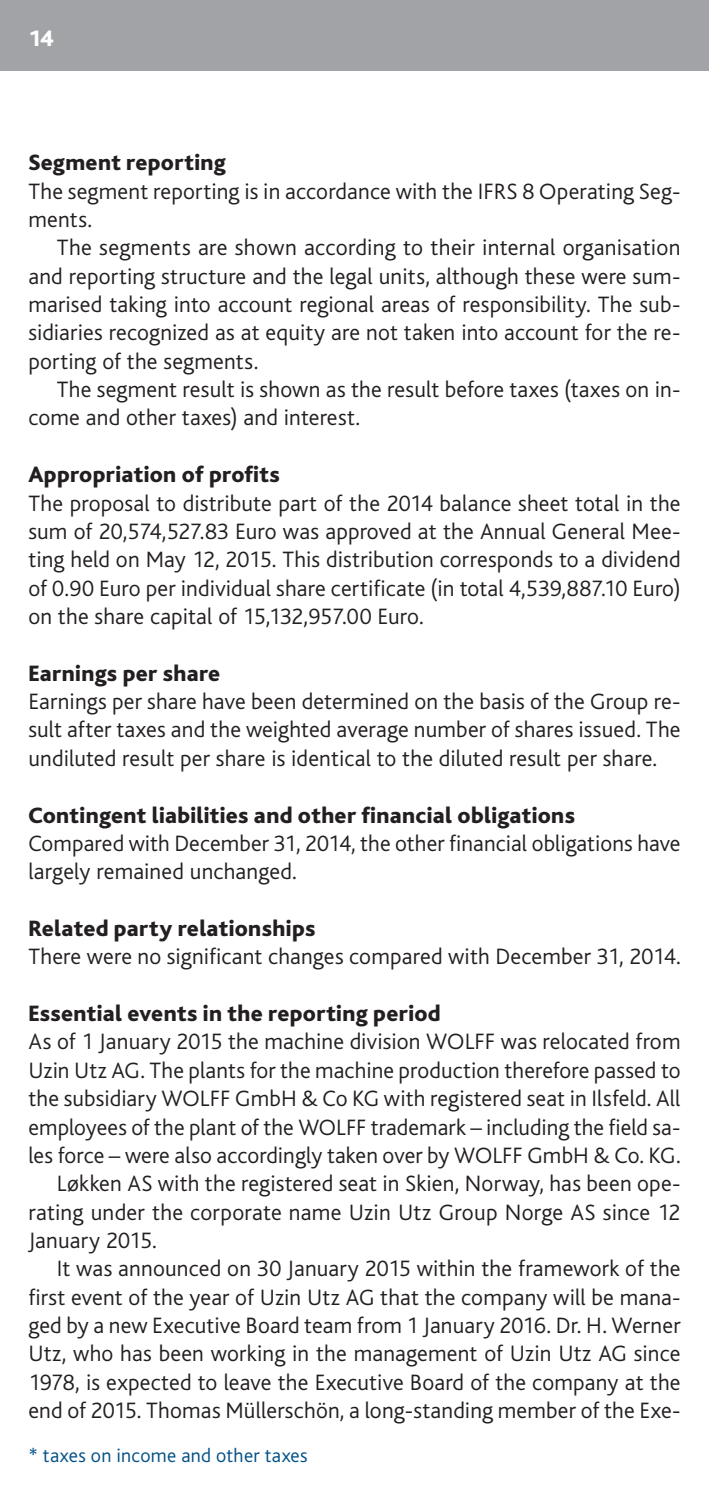
<style>
.page{position:relative;width:709px;height:1489px;background:#fff}
.page>*{position:absolute;margin:0;border:0;box-sizing:border-box;transform-origin:0 0}
.t1{font:300 23.25px/28.2px "Bliss";letter-spacing:.005em;color:#231f20}
.t2{font:800 23.25px "Bliss";letter-spacing:.015em;color:#231f20}
.t3{font:800 23.25px "Bliss";color:#fff}
.t4{font:300 20px "Bliss";letter-spacing:.015em;color:#015086}
</style>
<div class="page">
<div style="left:0;top:0;width:709px;height:71px;background:#a1a3a6"></div>
<p class="t3" style="left:28px;top:26px;width:27px">14</p>
<p class="t2" style="left:28px;top:150px;width:199px">Segment reporting</p>
<p class="t1" style="left:28px;top:177px;width:653px">The segment reporting is in accordance with the IFRS 8 Operating Seg&shy;ments.</p>
<p class="t1" style="left:28px;top:234px;width:653px;text-align:justify;text-indent:28px">The segments are shown according to their internal organisation and reporting structure and the legal units, although these were sum&shy;marised taking into account regional areas of responsibility. The sub&shy;sidiaries recognized as at equity are not taken into account for the re&shy;porting of the segments.</p>
<p class="t1" style="left:28px;top:376px;width:653px;text-indent:28px">The segment result is shown as the result before taxes (taxes on in&shy;come and other taxes) and interest.</p>
<p class="t2" style="left:28px;top:462px;width:253px">Appropriation of profits</p>
<p class="t1" style="left:28px;top:489px;width:653px;text-align:justify">The proposal to distribute part of the 2014 balance sheet total in the sum of 20,574,527.83 Euro was approved at the Annual General Mee&shy;ting held on May 12, 2015. This distribution corresponds to a dividend of 0.90 Euro per individual share certificate (in total 4,539,887.10 Euro) on the share capital of 15,132,957.00 Euro.</p>
<p class="t2" style="left:28px;top:661px;width:193px">Earnings per share</p>
<p class="t1" style="left:28px;top:687px;width:653px;text-align:justify">Earnings per share have been determined on the basis of the Group re&shy;sult after taxes and the weighted average number of shares issued. The undiluted result per share is identical to the diluted result per share.</p>
<p class="t2" style="left:28px;top:802px;width:548px">Contingent liabilities and other financial obligations</p>
<p class="t1" style="left:28px;top:829px;width:653px">Compared with December 31, 2014, the other financial obligations have largely remained unchanged.</p>
<p class="t2" style="left:28px;top:916px;width:289px">Related party relationships</p>
<p class="t1" style="left:28px;top:943px;width:653px">There were no significant changes compared with December 31, 2014.</p>
<p class="t2" style="left:28px;top:1001px;width:414px">Essential events in the reporting period</p>
<p class="t1" style="left:28px;top:1028px;width:653px">As of 1 January 2015 the machine division WOLFF was relocated from</p>
<p class="t1" style="left:28px;top:1056px;width:653px">Uzin Utz AG. The plants for the machine production therefore passed to</p>
<p class="t1" style="left:28px;top:1084px;width:653px">the subsidiary WOLFF GmbH &amp; Co KG with registered seat in Ilsfeld. All</p>
<p class="t1" style="left:28px;top:1113px;width:653px">employees of the plant of the WOLFF trademark – including the field sa-</p>
<p class="t1" style="left:28px;top:1141px;width:653px">les force – were also accordingly taken over by WOLFF GmbH &amp; Co. KG.</p>
<p class="t1" style="left:57px;top:1169px;width:625px">Løkken AS with the registered seat in Skien, Norway, has been ope-</p>
<p class="t1" style="left:28px;top:1198px;width:653px">rating under the corporate name Uzin Utz Group Norge AS since 12</p>
<p class="t1" style="left:28px;top:1226px;width:130px">January 2015.</p>
<p class="t1" style="left:57px;top:1254px;width:625px">It was announced on 30 January 2015 within the framework of the</p>
<p class="t1" style="left:28px;top:1283px;width:653px">first event of the year of Uzin Utz AG that the company will be mana-</p>
<p class="t1" style="left:28px;top:1311px;width:653px">ged by a new Executive Board team from 1 January 2016. Dr. H. Werner</p>
<p class="t1" style="left:28px;top:1339px;width:653px">Utz, who has been working in the management of Uzin Utz AG since</p>
<p class="t1" style="left:28px;top:1368px;width:653px">1978, is expected to leave the Executive Board of the company at the</p>
<p class="t1" style="left:28px;top:1396px;width:653px">end of 2015. Thomas Müllerschön, a long-standing member of the Exe-</p>
<p class="t4" style="left:28px;top:1444px;width:281px">* taxes on income and other taxes</p>
</div>
